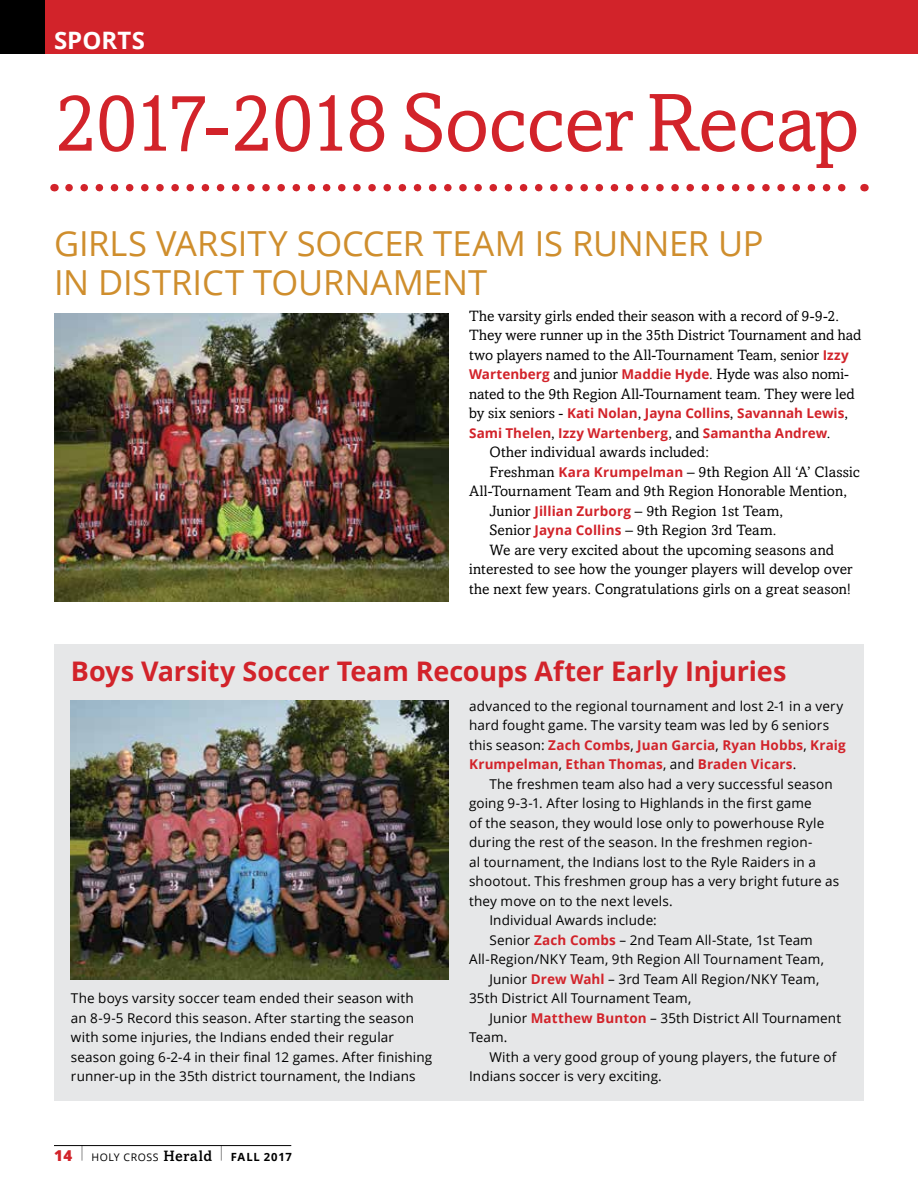
<style>
.page{position:relative;width:918px;height:1188px;background:#fff}
.page>*{position:absolute;margin:0;border:0;box-sizing:border-box;transform-origin:0 0}
.t1{font:82.5px "Amasis MT Std";letter-spacing:-.015em;color:#d2232a}
.t2{font:34.5px/39px "Open Sans";letter-spacing:-.005em;color:#cf8e2d}
.t3{font:700 27px "Open Sans";letter-spacing:-.005em;color:#d2232a}
.t4{font:700 24px "Open Sans";letter-spacing:.005em;color:#fff}
.t5{font:15px/19.5px "Amasis MT Std";letter-spacing:.005em;color:#000}
.t6{font:13.5px/19.5px "Open Sans";letter-spacing:.01em;color:#000}
.t7{font:700 13.5px/19.5px "Open Sans";color:#d2232a}
.t8{font:10.5px "Open Sans";letter-spacing:.055em;color:#000}
.s1{font-family:"Open Sans";font-weight:700;font-size:13.5px;color:#d2232a}
.s2{font-family:"Amasis MT Std";font-weight:400;font-size:15px;color:#000}
.s3{font-weight:800;font-size:15px;color:#d2232a}
.s4{font-family:"Amasis MT Std";font-weight:500;font-size:15px}
.s5{font-weight:700;font-size:11.25px}
.s6{font-weight:700;color:#d2232a}
</style>
<div class="page">
<hr style="left:54px;top:1145px;width:237px;height:1px;background:#000">
<div style="left:0;top:0;width:918px;height:53px;background:#d2232a"></div>
<div style="left:0;top:0;width:45px;height:53px;background:#000"></div>
<div style="left:54px;top:645px;width:810px;height:456px;background:#e6e7e8"></div>
<img style="left:71px;top:700px;width:378px;height:280px">
<img style="left:54px;top:313px;width:395px;height:289px">
<svg style="left:69px;top:184px;width:777px;height:7px"></svg>
<h3 class="t4" style="left:54px;top:23px;width:92px">SPORTS</h3>
<h1 class="t1" style="left:54px;top:75px;width:807px">2017-2018 Soccer Recap</h1>
<h2 class="t2" style="left:54px;top:223px;width:711px">GIRLS VARSITY SOCCER TEAM IS RUNNER UP<br>IN DISTRICT TOURNAMENT</h2>
<p class="t5" style="left:469px;top:306px;width:394px">The varsity girls ended their season with a record of 9-9-2.<br>They were runner up in the 35th District Tournament and had two players named to the All-Tournament Team, senior <span class="s1">Izzy Wartenberg</span> and junior <span class="s1">Maddie Hyde</span>. Hyde was also nomi&shy;nated to the 9th Region All-Tournament team. They were led</p>
<p class="t7" style="left:469px;top:403px;width:380px"><span class="s2">by six seniors -</span> Kati Nolan<span class="s2">,</span> Jayna Collins<span class="s2">,</span> Savannah Lewis<span class="s2">,<br></span>Sami Thelen<span class="s2">,</span> Izzy Wartenberg<span class="s2">, and</span> Samantha Andrew<span class="s2">.</span></p>
<p class="t5" style="left:489px;top:443px;width:221px">Other individual awards included:</p>
<p class="t5" style="left:489px;top:462px;width:372px">Freshman <span class="s1">Kara Krumpelman</span> – 9th Region All ‘A’ Classic</p>
<p class="t5" style="left:469px;top:482px;width:379px">All-Tournament Team and 9th Region Honorable Mention,</p>
<p class="t5" style="left:489px;top:501px;width:295px">Junior <span class="s1">Jillian Zurborg</span> – 9th Region 1st Team,</p>
<p class="t5" style="left:489px;top:521px;width:288px">Senior <span class="s1">Jayna Collins</span> – 9th Region 3rd Team.</p>
<p class="t5" style="left:489px;top:540px;width:346px">We are very excited about the upcoming seasons and</p>
<p class="t5" style="left:469px;top:560px;width:385px">interested to see how the younger players will develop over</p>
<p class="t5" style="left:469px;top:579px;width:383px">the next few years. Congratulations girls on a great season!</p>
<h3 class="t3" style="left:71px;top:652px;width:717px">Boys Varsity Soccer Team Recoups After Early Injuries</h3>
<p class="t6" style="left:71px;top:988px;width:363px">The boys varsity soccer team ended their season with an 8-9-5 Record this season. After starting the season with some injuries, the Indians ended their regular season going 6-2-4 in their final 12 games. After finishing runner-up in the 35th district tournament, the Indians</p>
<p class="t8" style="left:54px;top:1150px;width:239px"><span class="s3">14</span> <sup>|</sup> HOLY CROSS <span class="s4">Herald</span> <sup>|</sup> <span class="s5">FALL 2017</span></p>
<p class="t6" style="left:469px;top:696px;width:378px">advanced to the regional tournament and lost 2-1 in a very hard fought game. The varsity team was led by 6 seniors this season: <span class="s6">Zach Combs</span>, <span class="s6">Juan Garcia</span>, <span class="s6">Ryan Hobbs</span>, <span class="s6">Kraig Krumpelman</span>, <span class="s6">Ethan Thomas</span>, and <span class="s6">Braden Vicars</span>.</p>
<p class="t6" style="left:489px;top:774px;width:345px">The freshmen team also had a very successful season</p>
<p class="t6" style="left:469px;top:793px;width:344px">going 9-3-1. After losing to Highlands in the first game</p>
<p class="t6" style="left:469px;top:813px;width:357px">of the season, they would lose only to powerhouse Ryle</p>
<p class="t6" style="left:469px;top:832px;width:345px">during the rest of the season. In the freshmen region-</p>
<p class="t6" style="left:469px;top:852px;width:348px">al tournament, the Indians lost to the Ryle Raiders in a</p>
<p class="t6" style="left:469px;top:871px;width:372px">shootout. This freshmen group has a very bright future as</p>
<p class="t6" style="left:469px;top:891px;width:205px">they move on to the next levels.</p>
<p class="t6" style="left:489px;top:910px;width:169px">Individual Awards include:</p>
<p class="t6" style="left:489px;top:930px;width:325px">Senior <span class="s6">Zach Combs</span> – 2nd Team All-State, 1st Team</p>
<p class="t6" style="left:469px;top:949px;width:356px">All-Region/NKY Team, 9th Region All Tournament Team,</p>
<p class="t6" style="left:489px;top:969px;width:332px">Junior <span class="s6">Drew Wahl</span> – 3rd Team All Region/NKY Team,</p>
<p class="t6" style="left:469px;top:988px;width:224px">35th District All Tournament Team,</p>
<p class="t6" style="left:489px;top:1008px;width:353px">Junior <span class="s6">Matthew Bunton</span> – 35th District All Tournament</p>
<p class="t6" style="left:469px;top:1027px;width:40px">Team.</p>
<p class="t6" style="left:489px;top:1047px;width:349px">With a very good group of young players, the future of</p>
<p class="t6" style="left:469px;top:1066px;width:194px">Indians soccer is very exciting.</p>
</div>
